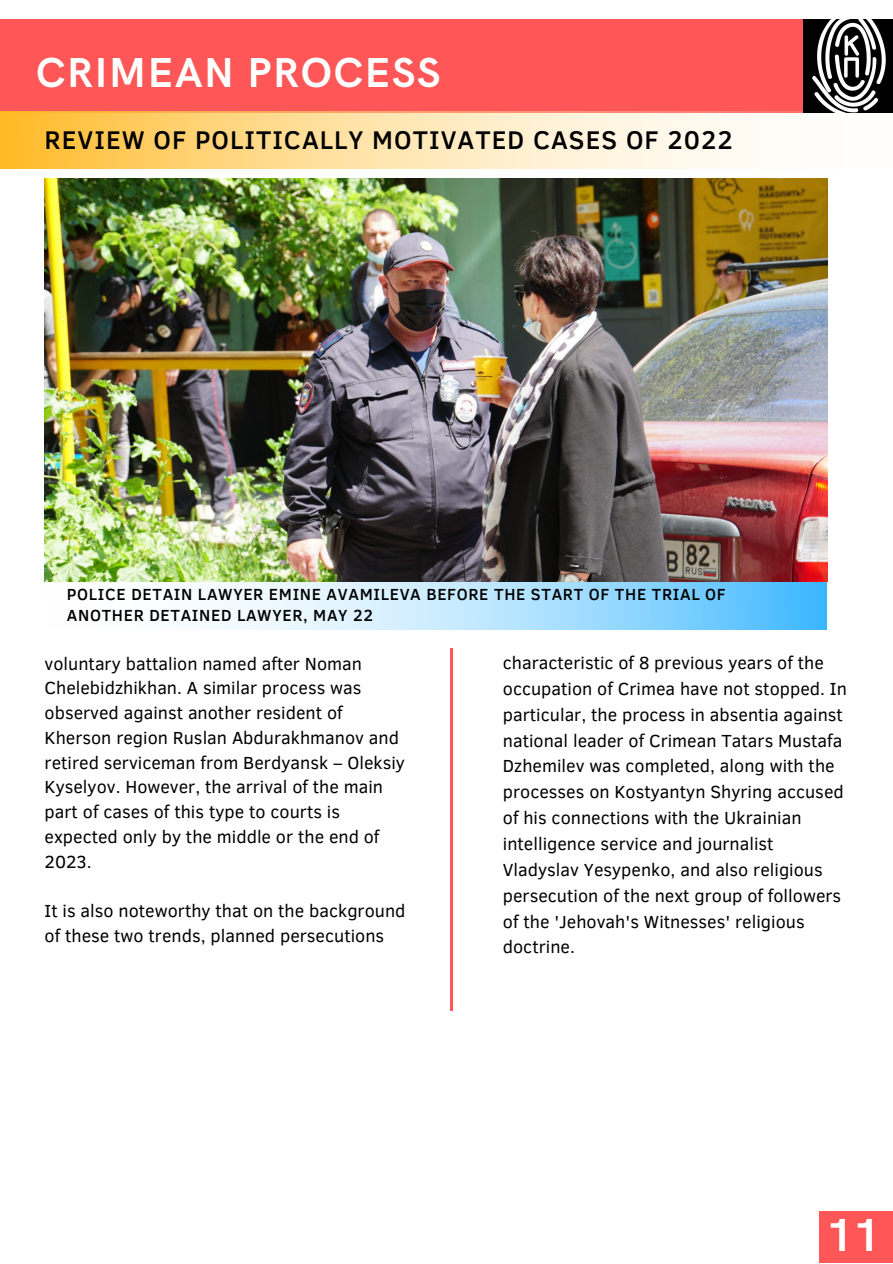
<style>
.page{position:relative;width:893px;height:1264px;background:#fff}
.page>*{position:absolute;margin:0;border:0;box-sizing:border-box;transform-origin:0 0}
.t1{font:700 46.35px "HK Grotesk";color:#fff}
.t2{font:700 42px "HK Grotesk";letter-spacing:.04em;color:#fff}
.t3{font:500 26.25px "Clear Sans";letter-spacing:.04em;color:#000}
.t4{font:18px/25.8px "Clear Sans";color:#000}
.t5{font:500 16.5px/21.3px "Clear Sans";letter-spacing:.04em;color:#000}
</style>
<div class="page">
<div style="left:0;top:19px;width:892px;height:94px;background:#ff5757"></div>
<hr style="left:450px;top:648px;width:2px;height:362px;background:#ff5757">
<svg style="left:0;top:111px;width:892px;height:58px"></svg>
<img style="left:803px;top:20px;width:89px;height:92px">
<svg style="left:218px;top:582px;width:608px;height:47px;background:#aadfff"></svg>
<div style="left:818px;top:1210px;width:74px;height:52px;background:#ff5757"></div>
<img style="left:45px;top:178px;width:782px;height:403px">
<p class="t2" style="left:36px;top:49px;width:405px">CRIMEAN PROCESS</p>
<p class="t3" style="left:45px;top:121px;width:689px">REVIEW OF POLITICALLY MOTIVATED CASES OF 2022</p>
<p class="t5" style="left:67px;top:582px;width:660px">POLICE DETAIN LAWYER EMINE AVAMILEVA BEFORE THE START OF THE TRIAL OF<br>ANOTHER DETAINED LAWYER, MAY 22</p>
<p class="t4" style="left:45px;top:650px;width:362px;line-height:24.8px">voluntary battalion named after Noman Chelebidzhikhan. A similar process was observed against another resident of Kherson region Ruslan Abdurakhmanov and retired serviceman from Berdyansk – Oleksiy Kyselyov. However, the arrival of the main part of cases of this type to courts is expected only by the middle or the end of 2023.</p>
<p class="t4" style="left:45px;top:897px;width:362px;line-height:24.8px">It is also noteworthy that on the background of these two trends, planned persecutions</p>
<p class="t4" style="left:503px;top:649px;width:345px">characteristic of 8 previous years of the occupation of Crimea have not stopped. In particular, the process in absentia against national leader of Crimean Tatars Mustafa Dzhemilev was completed, along with the processes on Kostyantyn Shyring accused of his connections with the Ukrainian intelligence service and journalist Vladyslav Yesypenko, and also religious persecution of the next group of followers of the 'Jehovah's Witnesses' religious doctrine.</p>
<p class="t1" style="left:826px;top:1209px;width:55px">11</p>
</div>
